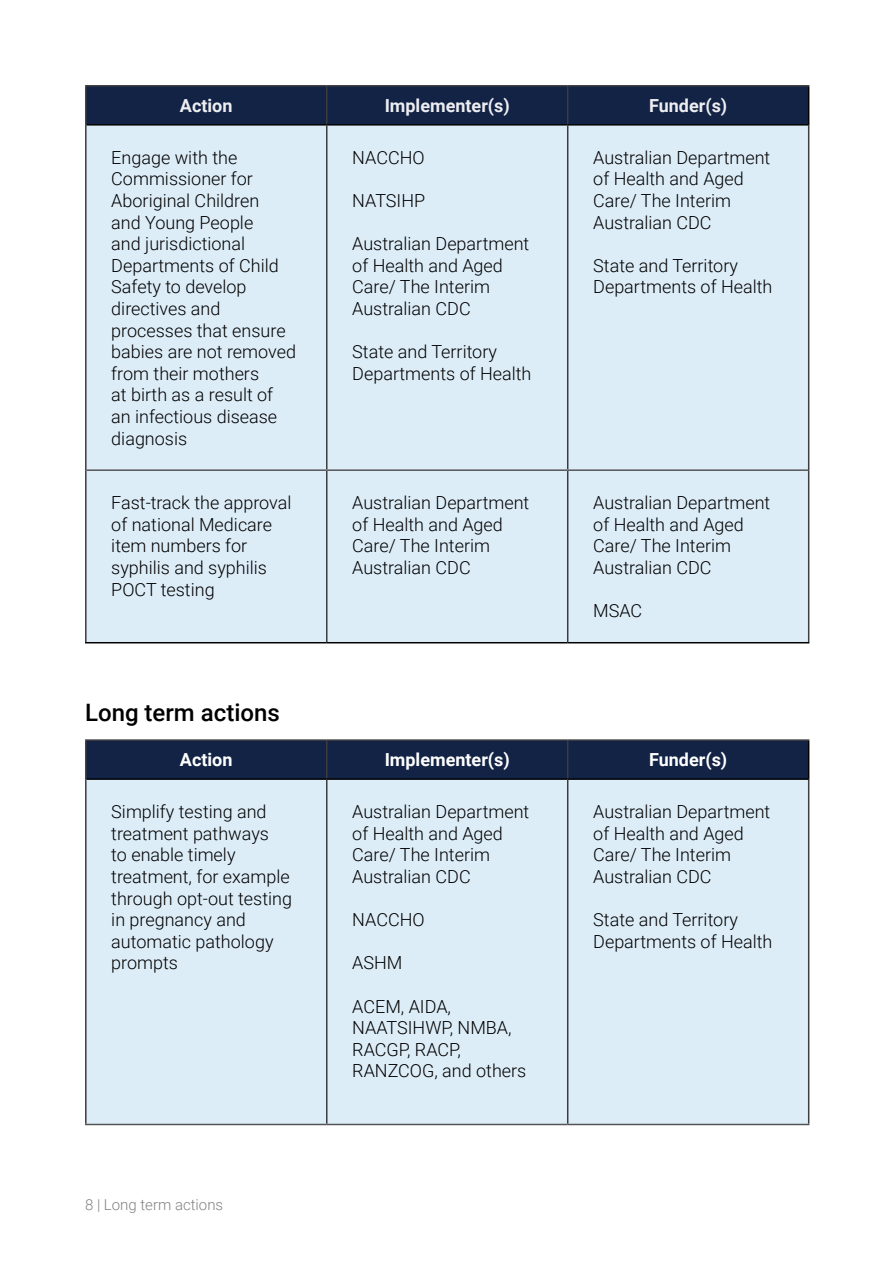
<style>
.page{position:relative;width:893px;height:1263px;background:#fff}
.page>*{position:absolute;margin:0;border:0;box-sizing:border-box;transform-origin:0 0}
.t1{font:500 24px "Roboto";color:#000}
.t2{font:300 18px/21.6px "Roboto";color:#000}
.t3{font:700 18px "Roboto";color:#eeeef1}
.t4{font:700 18px "Roboto";color:#fff}
.t5{font:300 15px "Roboto";color:#808285}
</style>
<div class="page">
<div style="left:87px;top:87px;width:721px;height:37px;background:#122346"></div>
<div style="left:87px;top:126px;width:721px;height:516px;background:#ddedf8"></div>
<hr style="left:85px;top:85px;width:242px;height:2px;background:#3d3c3e">
<hr style="left:85px;top:87px;width:2px;height:38px;background:#3d3c3e">
<hr style="left:327px;top:85px;width:241px;height:2px;background:#3d3c3e">
<hr style="left:326px;top:87px;width:1px;height:37px;background:#3d3c3e">
<hr style="left:568px;top:85px;width:241px;height:2px;background:#3d3c3e">
<hr style="left:567px;top:87px;width:1px;height:37px;background:#3d3c3e">
<hr style="left:85px;top:125px;width:2px;height:345px;background:#3d3c3e">
<hr style="left:326px;top:126px;width:1px;height:343px;background:#3d3c3e">
<hr style="left:567px;top:126px;width:1px;height:343px;background:#3d3c3e">
<hr style="left:808px;top:126px;width:1px;height:344px;background:#3d3c3e">
<hr style="left:85px;top:470px;width:2px;height:172px;background:#3d3c3e">
<hr style="left:326px;top:471px;width:1px;height:171px;background:#3d3c3e">
<hr style="left:567px;top:471px;width:1px;height:171px;background:#3d3c3e">
<hr style="left:808px;top:470px;width:1px;height:172px;background:#3d3c3e">
<hr style="left:808px;top:87px;width:1px;height:37px;background:#000">
<hr style="left:87px;top:124px;width:240px;height:2px;background:#000">
<hr style="left:327px;top:124px;width:241px;height:2px;background:#000">
<hr style="left:568px;top:124px;width:241px;height:2px;background:#000">
<hr style="left:85px;top:642px;width:242px;height:1px;background:#000">
<hr style="left:327px;top:642px;width:241px;height:1px;background:#000">
<hr style="left:568px;top:642px;width:241px;height:1px;background:#000">
<hr style="left:87px;top:469px;width:240px;height:2px;background:#545456">
<hr style="left:327px;top:469px;width:241px;height:2px;background:#545456">
<hr style="left:568px;top:469px;width:240px;height:2px;background:#545456">
<div style="left:87px;top:741px;width:721px;height:37px;background:#122346"></div>
<div style="left:87px;top:780px;width:721px;height:344px;background:#ddedf8"></div>
<hr style="left:85px;top:739px;width:242px;height:2px;background:#3d3c3e">
<hr style="left:85px;top:741px;width:2px;height:38px;background:#3d3c3e">
<hr style="left:327px;top:739px;width:241px;height:2px;background:#3d3c3e">
<hr style="left:326px;top:741px;width:1px;height:37px;background:#3d3c3e">
<hr style="left:568px;top:739px;width:241px;height:2px;background:#3d3c3e">
<hr style="left:567px;top:741px;width:1px;height:37px;background:#3d3c3e">
<hr style="left:85px;top:779px;width:2px;height:345px;background:#3d3c3e">
<hr style="left:326px;top:780px;width:1px;height:344px;background:#3d3c3e">
<hr style="left:567px;top:780px;width:1px;height:344px;background:#3d3c3e">
<hr style="left:808px;top:780px;width:1px;height:344px;background:#3d3c3e">
<hr style="left:808px;top:741px;width:1px;height:37px;background:#000">
<hr style="left:87px;top:778px;width:240px;height:2px;background:#000">
<hr style="left:327px;top:778px;width:241px;height:2px;background:#000">
<hr style="left:568px;top:778px;width:241px;height:2px;background:#000">
<hr style="left:85px;top:1124px;width:242px;height:1px;background:#545456">
<hr style="left:327px;top:1124px;width:241px;height:1px;background:#545456">
<hr style="left:568px;top:1124px;width:241px;height:1px;background:#545456">
<p class="t3" style="left:180px;top:93px;width:54px">Action</p>
<p class="t3" style="left:385px;top:93px;width:127px">Implementer(s)</p>
<p class="t3" style="left:649px;top:93px;width:80px">Funder(s)</p>
<p class="t2" style="left:111px;top:146px;width:186px">Engage with the<br>Commissioner for<br>Aboriginal Children<br>and Young People<br>and jurisdictional<br>Departments of Child<br>Safety to develop directives and processes that ensure babies are not removed from their mothers<br>at birth as a result of an infectious disease diagnosis</p>
<p class="t2" style="left:352px;top:146px;width:74px">NACCHO</p>
<p class="t2" style="left:593px;top:146px;width:179px">Australian Department of Health and Aged<br>Care/ The Interim<br>Australian CDC</p>
<p class="t2" style="left:593px;top:254px;width:181px">State and Territory<br>Departments of Health</p>
<p class="t2" style="left:352px;top:189px;width:74px">NATSIHP</p>
<p class="t2" style="left:352px;top:232px;width:179px">Australian Department of Health and Aged<br>Care/ The Interim<br>Australian CDC</p>
<p class="t2" style="left:352px;top:340px;width:181px">State and Territory<br>Departments of Health</p>
<p class="t2" style="left:111px;top:491px;width:182px">Fast-track the approval of national Medicare item numbers for syphilis and syphilis<br>POCT testing</p>
<p class="t2" style="left:352px;top:491px;width:179px">Australian Department of Health and Aged<br>Care/ The Interim<br>Australian CDC</p>
<p class="t2" style="left:593px;top:491px;width:179px">Australian Department of Health and Aged<br>Care/ The Interim<br>Australian CDC</p>
<p class="t2" style="left:593px;top:599px;width:51px">MSAC</p>
<h1 class="t1" style="left:85px;top:695px;width:196px">Long term actions</h1>
<p class="t4" style="left:180px;top:747px;width:54px">Action</p>
<p class="t4" style="left:385px;top:747px;width:127px">Implementer(s)</p>
<p class="t4" style="left:649px;top:747px;width:80px">Funder(s)</p>
<p class="t2" style="left:111px;top:800px;width:182px">Simplify testing and treatment pathways<br>to enable timely treatment, for example through opt-out testing in pregnancy and automatic pathology prompts</p>
<p class="t2" style="left:352px;top:800px;width:179px">Australian Department of Health and Aged<br>Care/ The Interim<br>Australian CDC</p>
<p class="t2" style="left:593px;top:800px;width:179px">Australian Department of Health and Aged<br>Care/ The Interim<br>Australian CDC</p>
<p class="t2" style="left:593px;top:908px;width:181px">State and Territory<br>Departments of Health</p>
<p class="t2" style="left:352px;top:908px;width:74px">NACCHO</p>
<p class="t2" style="left:352px;top:951px;width:52px">ASHM</p>
<p class="t2" style="left:352px;top:995px;width:176px">ACEM, AIDA,<br>NAATSIHWP, NMBA,<br>RACGP, RACP,<br>RANZCOG, and others</p>
<p class="t5" style="left:85px;top:1194px;width:140px">8 | Long term actions</p>
</div>
